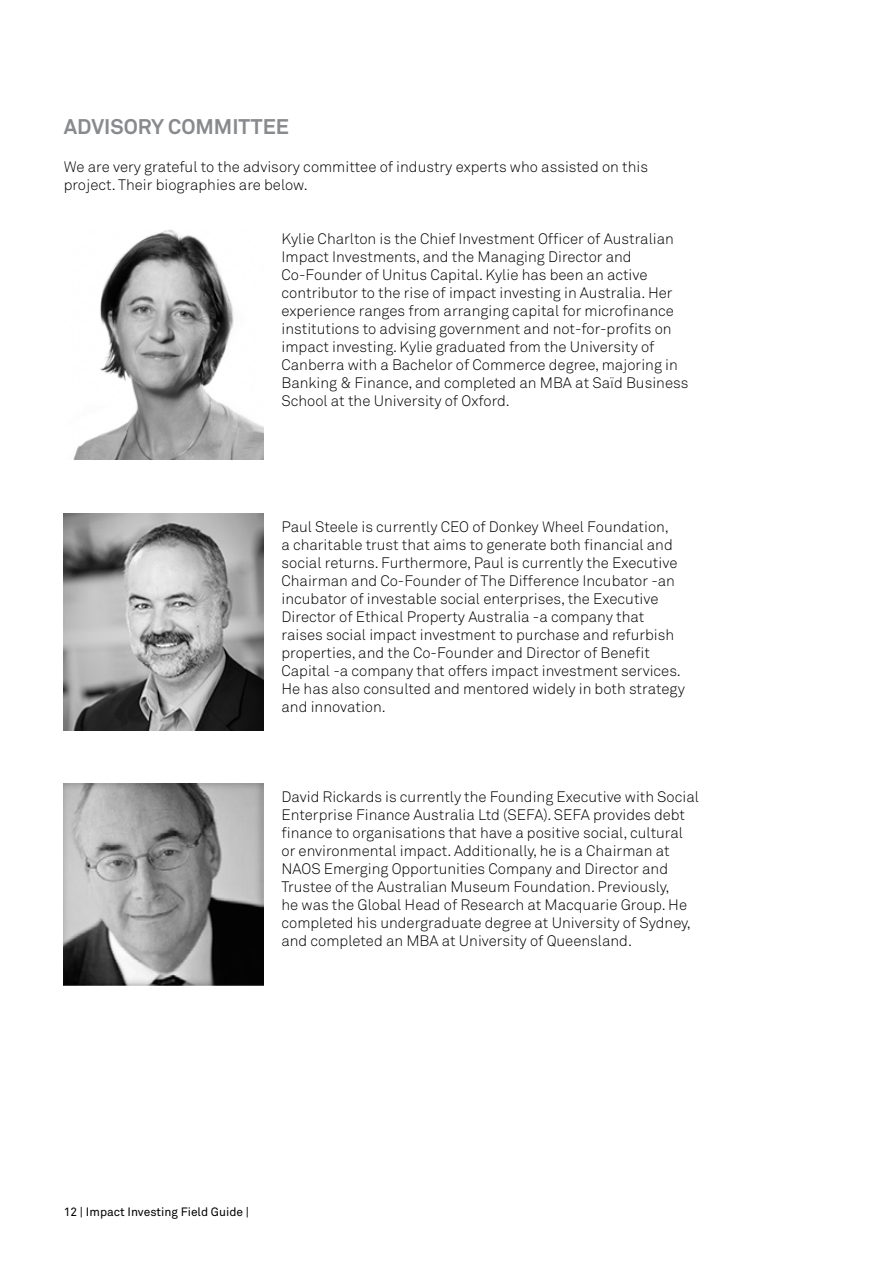
<style>
.page{position:relative;width:893px;height:1263px;background:#fff}
.page>*{position:absolute;margin:0;border:0;box-sizing:border-box;transform-origin:0 0}
.t1{font:700 21px "Akkurat Pro";color:#888a8d}
.t2{font:15px/18px "Akkurat Light Pro";color:#000}
.t3{font:12px "Akkurat Pro";color:#000}
</style>
<div class="page">
<img style="left:64px;top:514px;width:200px;height:216px">
<img style="left:64px;top:784px;width:200px;height:202px">
<img style="left:73px;top:229px;width:191px;height:231px">
<h1 class="t1" style="left:64px;top:114px;width:227px">ADVISORY COMMITTEE</h1>
<p class="t2" style="left:64px;top:158px;width:586px">We are very grateful to the advisory committee of industry experts who assisted on this project. Their biographies are below.</p>
<p class="t2" style="left:282px;top:230px;width:408px">Kylie Charlton is the Chief Investment Officer of Australian Impact Investments, and the Managing Director and Co-Founder of Unitus Capital. Kylie has been an active contributor to the rise of impact investing in Australia. Her experience ranges from arranging capital for microfinance institutions to advising government and not-for-profits on impact investing. Kylie graduated from the University of Canberra with a Bachelor of Commerce degree, majoring in Banking &amp; Finance, and completed an MBA at Saïd Business School at the University of Oxford.</p>
<p class="t2" style="left:282px;top:518px;width:405px">Paul Steele is currently CEO of Donkey Wheel Foundation,<br>a charitable trust that aims to generate both financial and social returns. Furthermore, Paul is currently the Executive Chairman and Co-Founder of The Difference Incubator -an incubator of investable social enterprises, the Executive Director of Ethical Property Australia -a company that raises social impact investment to purchase and refurbish properties, and the Co-Founder and Director of Benefit Capital -a company that offers impact investment services.<br>He has also consulted and mentored widely in both strategy and innovation.</p>
<p class="t2" style="left:281px;top:788px;width:419px">David Rickards is currently the Founding Executive with Social Enterprise Finance Australia Ltd (SEFA). SEFA provides debt finance to organisations that have a positive social, cultural or environmental impact. Additionally, he is a Chairman at NAOS Emerging Opportunities Company and Director and Trustee of the Australian Museum Foundation. Previously,<br>he was the Global Head of Research at Macquarie Group. He completed his undergraduate degree at University of Sydney, and completed an MBA at University of Queensland.</p>
<p class="t3" style="left:64px;top:1205px;width:187px">12 | Impact Investing Field Guide |</p>
</div>
